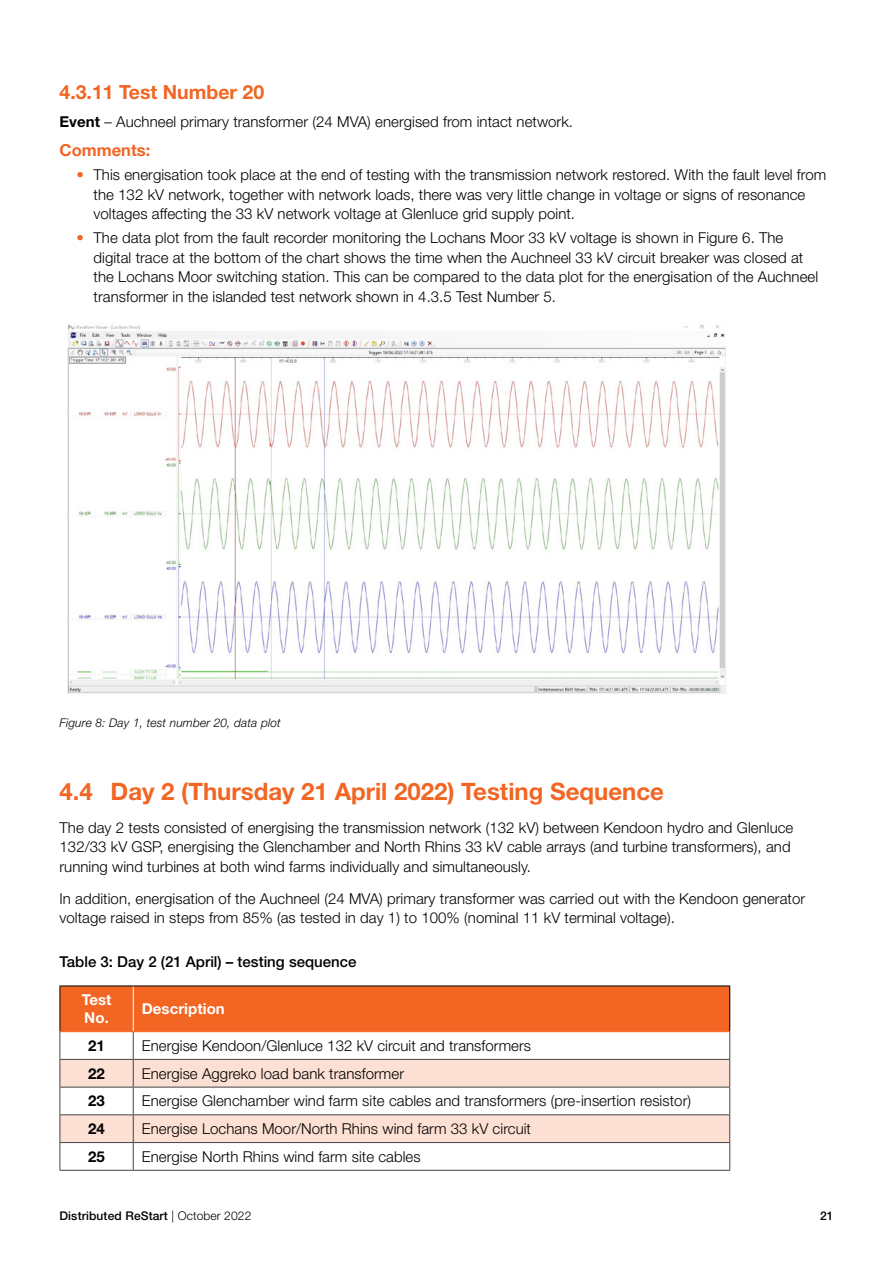
<style>
.page{position:relative;width:893px;height:1263px;background:#fff}
.page>*{position:absolute;margin:0;border:0;box-sizing:border-box;transform-origin:0 0}
.t1{font:700 24px "Helvetica Neue LT Std";color:#f26522}
.t2{font:700 19.5px "Helvetica Neue LT Std";color:#f26522}
.t3{font:700 16.5px "Helvetica Neue";color:#f26522}
.t4{font:300 15px/19.5px "Helvetica Neue LT Std";letter-spacing:.005em;color:#000}
.t5{font:500 15px "Helvetica Neue LT Std";color:#000}
.t6{font:700 15px/18px "Helvetica Neue LT Std";letter-spacing:.005em;color:#fff}
.t7{font:700 15px "Helvetica Neue LT Std";letter-spacing:.005em;color:#000}
.t8{font:italic 300 12px "Helvetica Neue LT Std";letter-spacing:.01em;color:#000}
.t9{font:500 12px "Helvetica Neue LT Std";letter-spacing:.01em;color:#000}
.s1{font-weight:700}
.s2{color:#f26522}
.s3{font-weight:300}
</style>
<div class="page">
<img style="left:67px;top:324px;width:659px;height:370px">
<div style="left:60px;top:986px;width:73px;height:46px;background:#f26522"></div>
<div style="left:133px;top:986px;width:597px;height:46px;background:#f26522"></div>
<svg style="left:134px;top:1032px;width:595px;height:138px"></svg>
<svg style="left:134px;top:1060px;width:595px;height:82px;fill:#fce0d3"></svg>
<hr style="left:133px;top:1059px;width:597px;height:1px;background:#454546">
<hr style="left:133px;top:1087px;width:597px;height:1px;background:#454546">
<hr style="left:133px;top:1114px;width:597px;height:1px;background:#454546">
<hr style="left:133px;top:1142px;width:597px;height:1px;background:#454546">
<svg style="left:60px;top:1032px;width:74px;height:138px"></svg>
<svg style="left:729px;top:1032px;width:1px;height:138px"></svg>
<hr style="left:60px;top:1170px;width:73px;height:1px;background:#454546">
<hr style="left:133px;top:1170px;width:597px;height:1px;background:#454546">
<hr style="left:133px;top:986px;width:1px;height:45px;background:#fff">
<hr style="left:60px;top:985px;width:73px;height:1px;background:#000">
<hr style="left:60px;top:986px;width:1px;height:45px;background:#000">
<hr style="left:133px;top:985px;width:597px;height:1px;background:#000">
<hr style="left:729px;top:986px;width:1px;height:45px;background:#000">
<h2 class="t2" style="left:60px;top:80px;width:206px">4.3.11 Test Number 20</h2>
<p class="t4" style="left:60px;top:112px;width:515px"><span class="s1">Event</span> – Auchneel primary transformer (24 MVA) energised from intact network.</p>
<p class="t3" style="left:60px;top:138px;width:92px">Comments:</p>
<p class="t4" style="left:94px;top:165px;width:734px;text-indent:-17px"><span class="s2">•</span> This energisation took place at the end of testing with the transmission network restored. With the fault level from the 132 kV network, together with network loads, there was very little change in voltage or signs of resonance voltages affecting the 33 kV network voltage at Glenluce grid supply point.</p>
<p class="t4" style="left:94px;top:228px;width:726px;text-indent:-17px"><span class="s2">•</span> The data plot from the fault recorder monitoring the Lochans Moor 33 kV voltage is shown in Figure 6. The digital trace at the bottom of the chart shows the time when the Auchneel 33 kV circuit breaker was closed at the Lochans Moor switching station. This can be compared to the data plot for the energisation of the Auchneel transformer in the islanded test network shown in 4.3.5 Test Number 5.</p>
<p class="t8" style="left:60px;top:715px;width:223px">Figure 8: Day 1, test number 20, data plot</p>
<h1 class="t1" style="left:60px;top:777px;width:606px">4.4 Day 2 (Thursday 21 April 2022) Testing Sequence</h1>
<p class="t4" style="left:60px;top:817px;width:735px">The day 2 tests consisted of energising the transmission network (132 kV) between Kendoon hydro and Glenluce<br>132/33 kV GSP, energising the Glenchamber and North Rhins 33 kV cable arrays (and turbine transformers), and running wind turbines at both wind farms individually and simultaneously.</p>
<p class="t4" style="left:60px;top:888px;width:747px">In addition, energisation of the Auchneel (24 MVA) primary transformer was carried out with the Kendoon generator voltage raised in steps from 85% (as tested in day 1) to 100% (nominal 11 kV terminal voltage).</p>
<p class="t5" style="left:60px;top:952px;width:298px">Table 3: Day 2 (21 April) – testing sequence</p>
<p class="t6" style="left:82px;top:990px;width:31px">Test<br>No.</p>
<p class="t6" style="left:142px;top:999px;width:85px">Description</p>
<p class="t7" style="left:88px;top:1036px;width:18px">21</p>
<p class="t4" style="left:142px;top:1035px;width:391px">Energise Kendoon/Glenluce 132 kV circuit and transformers</p>
<p class="t7" style="left:88px;top:1064px;width:18px">22</p>
<p class="t4" style="left:142px;top:1063px;width:264px">Energise Aggreko load bank transformer</p>
<p class="t7" style="left:88px;top:1092px;width:18px">23</p>
<p class="t4" style="left:142px;top:1091px;width:551px">Energise Glenchamber wind farm site cables and transformers (pre-insertion resistor)</p>
<p class="t7" style="left:88px;top:1119px;width:18px">24</p>
<p class="t4" style="left:142px;top:1119px;width:391px">Energise Lochans Moor/North Rhins wind farm 33 kV circuit</p>
<p class="t7" style="left:88px;top:1147px;width:18px">25</p>
<p class="t4" style="left:142px;top:1146px;width:280px">Energise North Rhins wind farm site cables</p>
<p class="t9" style="left:60px;top:1209px;width:193px">Distributed ReStart <span class="s3">| October 2022</span></p>
<p class="t9" style="left:820px;top:1209px;width:15px">21</p>
</div>
